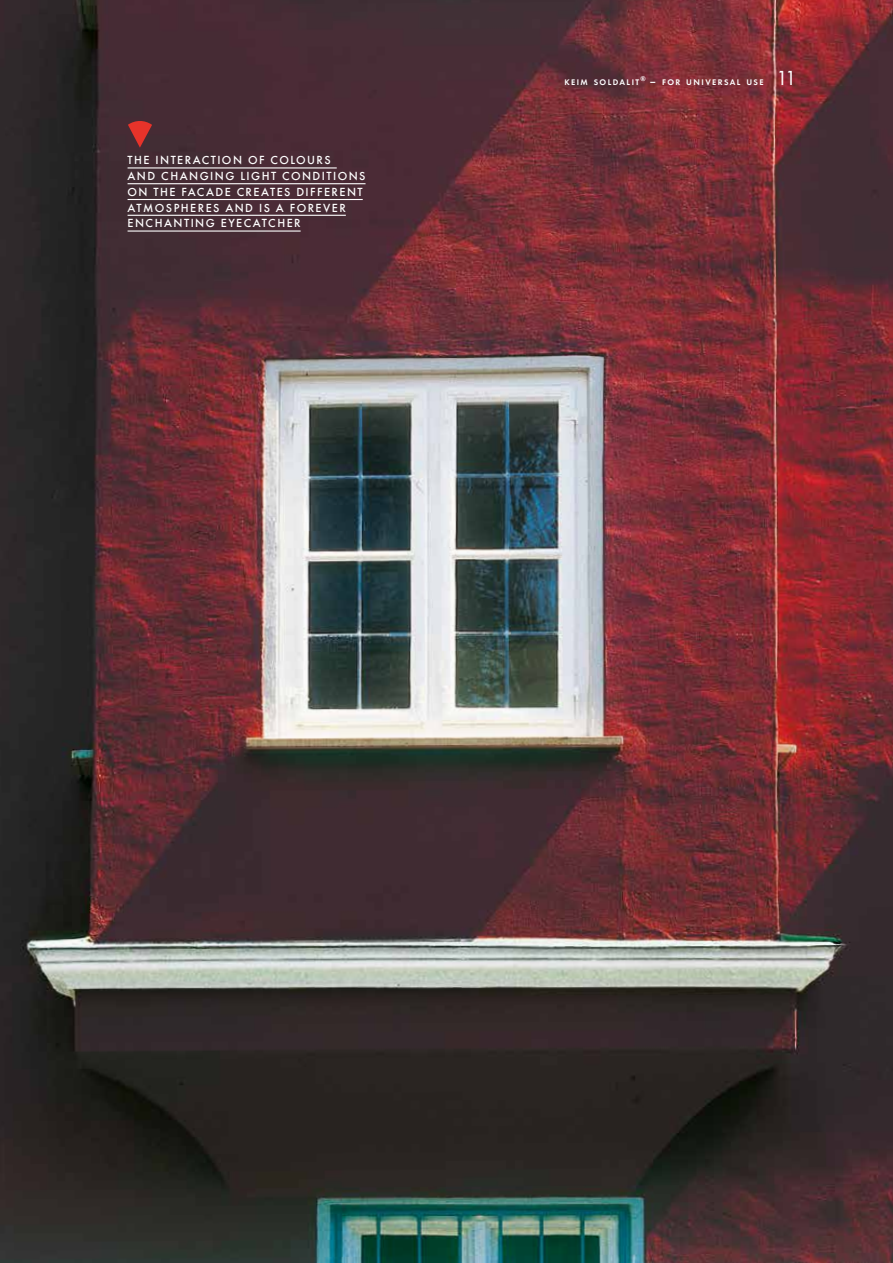
<style>
.page{position:relative;width:893px;height:1263px;background:#fff}
.page>*{position:absolute;margin:0;border:0;box-sizing:border-box;transform-origin:0 0}
.t1{font:21px "Futura T Boo";color:#fff}
.t2{font:500 12.15px/15.8px "Futura T";letter-spacing:.12em;color:#fff}
.t3{font:8.4px "Futura T Dem";letter-spacing:.17em;color:#fff}
.s1{font-size:12px}
</style>
<div class="page">
<img style="left:0;top:0;width:893px;height:1263px">
<hr style="left:128px;top:167px;width:209px;height:1px;background:#fff">
<hr style="left:128px;top:183px;width:238px;height:1px;background:#fff">
<hr style="left:128px;top:199px;width:235px;height:1px;background:#fff">
<hr style="left:128px;top:215px;width:218px;height:1px;background:#fff">
<hr style="left:128px;top:230px;width:173px;height:2px;background:#fff">
<svg style="left:128px;top:120px;width:24px;height:28px"></svg>
<p class="t2" style="left:128px;top:152px;width:239px">THE INTERACTION OF COLOURS<br>AND CHANGING LIGHT CONDITIONS<br>ON THE FACADE CREATES DIFFERENT<br>ATMOSPHERES AND IS A FOREVER<br>ENCHANTING EYECATCHER</p>
<p class="t3" style="left:564px;top:77px;width:201px">KEIM SOLDALIT<sup>®</sup> <span class="s1">–</span> FOR UNIVERSAL USE</p>
<h1 class="t1" style="left:776px;top:66px;width:22px">11</h1>
</div>
